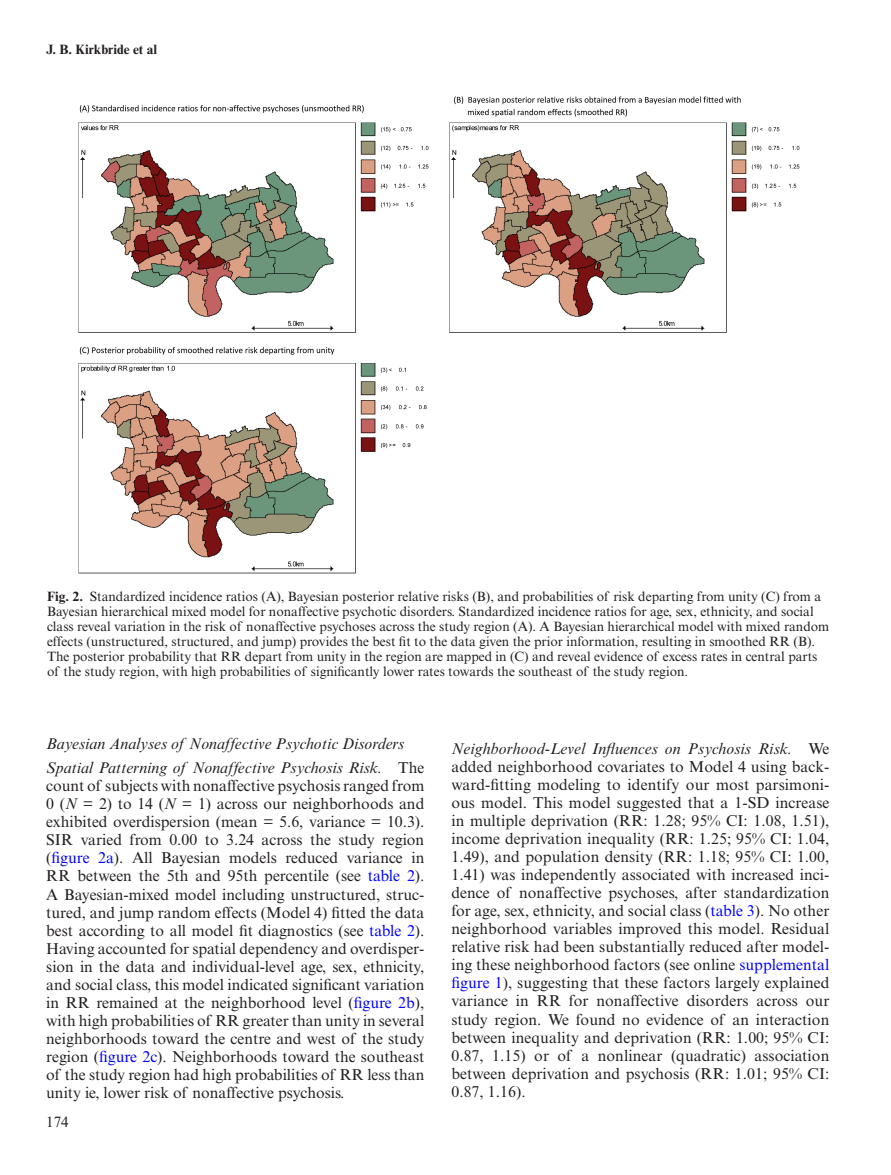
<style>
.page{position:relative;width:891px;height:1175px;background:#fff}
.page>*{position:absolute;margin:0;border:0;box-sizing:border-box;transform-origin:0 0}
.t1{font:15.75px/18px "Times New Roman MT Std";color:#231f20;text-align:justify}
.t2{font:italic 15.75px/24px "Times New Roman MT Std";color:#231f20}
.t3{font:15px "Times New Roman MT Std";color:#231f20}
.t4{font:13.5px/15px "Times New Roman MT Std";color:#231f20}
.t5{font:700 13.5px "Times New Roman MT Std";color:#231f20}
.s1{font-weight:700}
.s2{font-style:normal}
.s3{font-style:italic}
.s4{color:#00f}
</style>
<div class="page">
<img style="left:78px;top:96px;width:721px;height:477px">
<p class="t5" style="left:46px;top:41px;width:112px">J. B. Kirkbride et al</p>
<p class="t4" style="left:47px;top:588px;width:784px"><span class="s1">Fig. 2.</span> Standardized incidence ratios (A), Bayesian posterior relative risks (B), and probabilities of risk departing from unity (C) from a Bayesian hierarchical mixed model for nonaffective psychotic disorders. Standardized incidence ratios for age, sex, ethnicity, and social class reveal variation in the risk of nonaffective psychoses across the study region (A). A Bayesian hierarchical model with mixed random effects (unstructured, structured, and jump) provides the best fit to the data given the prior information, resulting in smoothed RR (B).<br>The posterior probability that RR depart from unity in the region are mapped in (C) and reveal evidence of excess rates in central parts of the study region, with high probabilities of significantly lower rates towards the southeast of the study region.</p>
<p class="t2" style="left:46px;top:732px;width:379px">Bayesian Analyses of Nonaffective Psychotic Disorders<br>Spatial Patterning of Nonaffective Psychosis Risk. <span class="s2">The</span></p>
<p class="t1" style="left:46px;top:777px;width:380px">count of subjects with nonaffective psychosis ranged from 0 (<span class="s3">N</span> = 2) to 14 (<span class="s3">N</span> = 1) across our neighborhoods and exhibited overdispersion (mean = 5.6, variance = 10.3).<br>SIR varied from 0.00 to 3.24 across the study region (<span class="s4">figure 2a</span>). All Bayesian models reduced variance in RR between the 5th and 95th percentile (see <span class="s4">table 2</span>).<br>A Bayesian-mixed model including unstructured, struc&shy;tured, and jump random effects (Model 4) fitted the data best according to all model fit diagnostics (see <span class="s4">table 2</span>).<br>Having accounted for spatial dependency and overdisper&shy;sion in the data and individual-level age, sex, ethnicity, and social class, this model indicated significant variation in RR remained at the neighborhood level (<span class="s4">figure 2b</span>), with high probabilities of RR greater than unity in several neighborhoods toward the centre and west of the study region (<span class="s4">figure 2c</span>). Neighborhoods toward the southeast of the study region had high probabilities of RR less than unity ie, lower risk of nonaffective psychosis.</p>
<p class="t3" style="left:46px;top:1113px;width:24px">174</p>
<p class="t1" style="left:451px;top:740px;width:380px"><span class="s3">Neighborhood-Level Influences on Psychosis Risk.</span> We added neighborhood covariates to Model 4 using back&shy;ward-fitting modeling to identify our most parsimoni&shy;ous model. This model suggested that a 1-SD increase in multiple deprivation (RR: 1.28; 95% CI: 1.08, 1.51), income deprivation inequality (RR: 1.25; 95% CI: 1.04, 1.49), and population density (RR: 1.18; 95% CI: 1.00, 1.41) was independently associated with increased inci&shy;dence of nonaffective psychoses, after standardization for age, sex, ethnicity, and social class (<span class="s4">table 3</span>). No other neighborhood variables improved this model. Residual relative risk had been substantially reduced after model&shy;ing these neighborhood factors (see online <span class="s4">supplemental figure 1</span>), suggesting that these factors largely explained variance in RR for nonaffective disorders across our study region. We found no evidence of an interaction between inequality and deprivation (RR: 1.00; 95% CI:<br>0.87, 1.15) or of a nonlinear (quadratic) association between deprivation and psychosis (RR: 1.01; 95% CI:<br>0.87, 1.16).</p>
</div>
